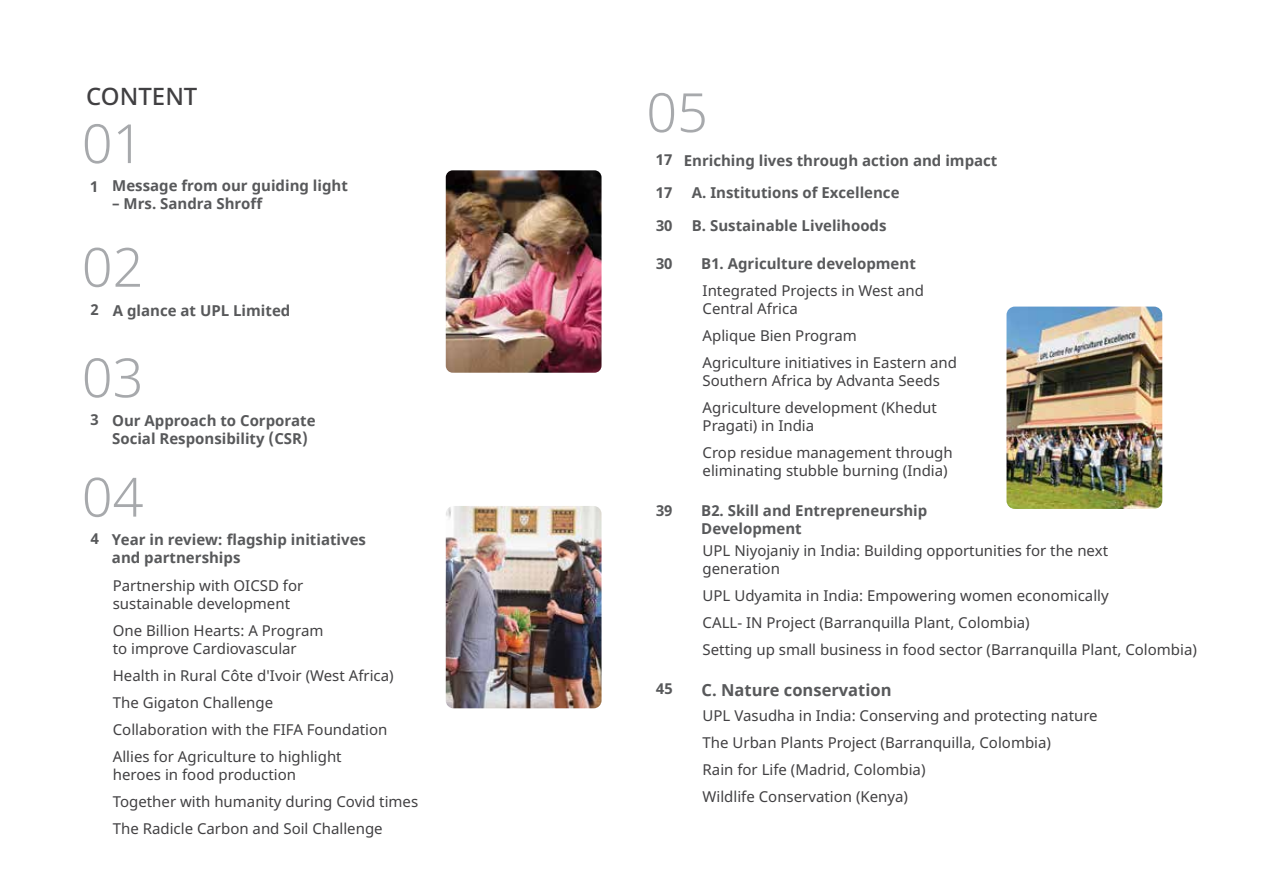
<style>
.page{position:relative;width:1263px;height:893px;background:#fff}
.page>*{position:absolute;margin:0;border:0;box-sizing:border-box;transform-origin:0 0}
.t1{font:300 54px/110.6px "Noto Sans";color:#a7a9ac}
.t2{font:500 24px "Noto Sans";color:#414042}
.t3{font:700 16.5px "Noto Sans";color:#58595b}
.t4{font:15px/27px "Noto Sans";color:#414042}
.t5{font:700 15px/32.7px "Noto Sans";color:#58595b}
</style>
<div class="page">
<img style="left:446px;top:506px;width:155px;height:202px">
<img style="left:1006px;top:307px;width:156px;height:202px">
<img style="left:446px;top:170px;width:155px;height:203px">
<h2 class="t2" style="left:86px;top:80px;width:113px">CONTENT</h2>
<h1 class="t1" style="left:82px;top:90px;width:63px">01</h1>
<p class="t5" style="left:90px;top:170px;width:10px">1</p>
<p class="t5" style="left:112px;top:170px;width:237px">Message from our guiding light</p>
<p class="t5" style="left:112px;top:188px;width:151px">– Mrs. Sandra Shroff</p>
<h1 class="t1" style="left:82px;top:213px;width:63px">02<br>03</h1>
<p class="t5" style="left:113px;top:295px;width:179px">A glance at UPL Limited</p>
<p class="t5" style="left:90px;top:294px;width:10px">2</p>
<p class="t5" style="left:90px;top:404px;width:10px">3</p>
<p class="t5" style="left:112px;top:412px;width:205px;line-height:18px">Our Approach to Corporate<br>Social Responsibility (CSR)</p>
<h1 class="t1" style="left:82px;top:443px;width:63px">04</h1>
<p class="t5" style="left:91px;top:522px;width:10px">4</p>
<p class="t5" style="left:112px;top:530px;width:256px;line-height:18px">Year in review: flagship initiatives and partnerships</p>
<p class="t4" style="left:113px;top:577px;width:192px;line-height:18px">Partnership with OICSD for sustainable development</p>
<p class="t4" style="left:113px;top:622px;width:212px;line-height:18px">One Billion Hearts: A Program to improve Cardiovascular</p>
<p class="t4" style="left:113px;top:662px;width:282px">Health in Rural Côte d'Ivoir (West Africa)<br>The Gigaton Challenge<br>Collaboration with the FIFA Foundation Allies for Agriculture to highlight</p>
<p class="t4" style="left:113px;top:761px;width:307px">heroes in food production<br>Together with humanity during Covid times<br>The Radicle Carbon and Soil Challenge</p>
<h1 class="t1" style="left:646px;top:58px;width:63px">05</h1>
<p class="t5" style="left:656px;top:144px;width:18px;text-align:justify">17<br>17<br>30</p>
<p class="t5" style="left:656px;top:247px;width:18px">30</p>
<p class="t5" style="left:692px;top:145px;width:307px;text-indent:-8px">Enriching lives through action and impact<br>A. Institutions of Excellence<br>B. Sustainable Livelihoods</p>
<p class="t5" style="left:701px;top:248px;width:216px">B1. Agriculture development</p>
<p class="t5" style="left:656px;top:494px;width:18px">39</p>
<p class="t5" style="left:656px;top:673px;width:18px">45</p>
<p class="t4" style="left:703px;top:282px;width:223px;line-height:18px">Integrated Projects in West and<br>Central Africa</p>
<p class="t4" style="left:703px;top:323px;width:256px">Aplique Bien Program<br>Agriculture initiatives in Eastern and</p>
<p class="t4" style="left:703px;top:368px;width:239px">Southern Africa by Advanta Seeds<br>Agriculture development (Khedut</p>
<p class="t4" style="left:703px;top:413px;width:252px">Pragati) in India<br>Crop residue management through</p>
<p class="t4" style="left:703px;top:458px;width:247px">eliminating stubble burning (India)</p>
<p class="t5" style="left:701px;top:502px;width:228px;line-height:18px">B2. Skill and Entrepreneurship<br>Development</p>
<p class="t4" style="left:703px;top:541px;width:407px;line-height:18px">UPL Niyojaniy in India: Building opportunities for the next generation</p>
<p class="t4" style="left:703px;top:582px;width:496px">UPL Udyamita in India: Empowering women economically<br>CALL- IN Project (Barranquilla Plant, Colombia)<br>Setting up small business in food sector (Barranquilla Plant, Colombia)</p>
<p class="t3" style="left:702px;top:679px;width:191px">C. Nature conservation</p>
<p class="t4" style="left:703px;top:702px;width:397px">UPL Vasudha in India: Conserving and protecting nature The Urban Plants Project (Barranquilla, Colombia)<br>Rain for Life (Madrid, Colombia)<br>Wildlife Conservation (Kenya)</p>
</div>
